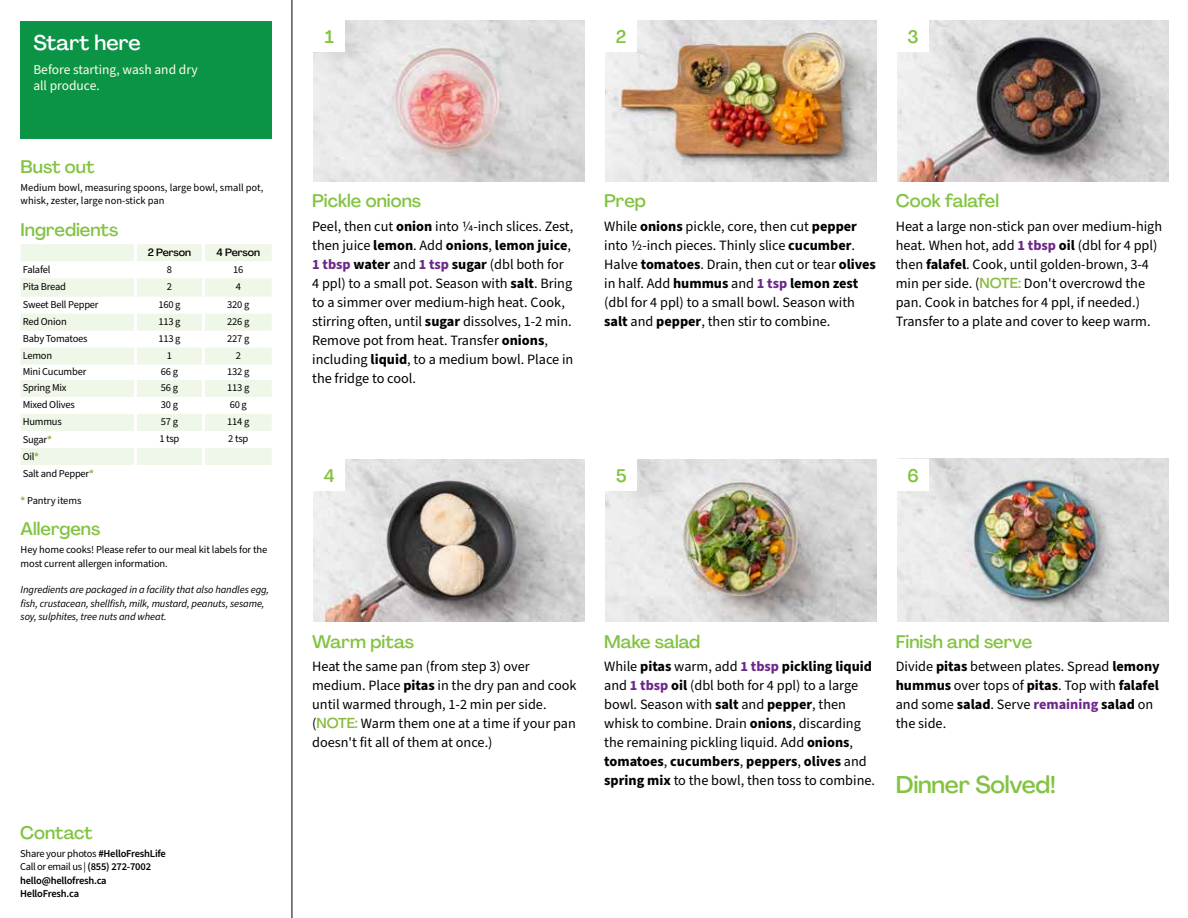
<style>
.page{position:relative;width:1188px;height:918px;background:#fff}
.page>*{position:absolute;margin:0;border:0;box-sizing:border-box;transform-origin:0 0}
.t1{font:500 24px "Agrandir";letter-spacing:-.01em;color:#82c341}
.t2{font:500 21px "Agrandir";color:#fff}
.t3{font:500 18px "Agrandir";color:#82c341}
.t4{font:14.25px/19px "Source Sans Pro";color:#000}
.t5{font:13.5px/16.2px "Source Sans Pro";color:#fffdec}
.t6{font:10.5px/17px "Source Sans Pro";letter-spacing:-.02em;color:#000}
.t7{font:italic 10.5px/13.5px "Source Sans Pro";letter-spacing:-.01em;color:#000}
.t8{font:600 10.5px/13.5px "Source Sans Pro";letter-spacing:-.02em;color:#000}
.t9{font:10.5px/13.5px "Source Sans Pro";color:#000}
.t10{font:500 10.5px "Agrandir";letter-spacing:-.01em;color:#000}
.s1{font-weight:700;color:#8cba42}
.s2{font-weight:400}
.s3{font-weight:700}
.s4{font-weight:700;color:#6c2888}
.s5{font-family:"Agrandir";font-weight:500;color:#8cba42}
</style>
<div class="page">
<hr style="left:292px;top:0;width:1px;height:918px;background:#000">
<svg style="left:21px;top:244px;width:251px;height:221px;fill:#eff7e8"></svg>
<hr style="left:134px;top:244px;width:3px;height:17px;background:#fff">
<hr style="left:202px;top:244px;width:3px;height:17px;background:#fff">
<hr style="left:134px;top:261px;width:3px;height:17px;background:#fff">
<hr style="left:202px;top:261px;width:3px;height:17px;background:#fff">
<hr style="left:134px;top:278px;width:3px;height:19px;background:#fff">
<hr style="left:202px;top:278px;width:3px;height:19px;background:#fff">
<hr style="left:134px;top:297px;width:3px;height:17px;background:#fff">
<hr style="left:202px;top:297px;width:3px;height:17px;background:#fff">
<hr style="left:134px;top:314px;width:3px;height:17px;background:#fff">
<hr style="left:202px;top:314px;width:3px;height:17px;background:#fff">
<hr style="left:134px;top:331px;width:3px;height:17px;background:#fff">
<hr style="left:202px;top:331px;width:3px;height:17px;background:#fff">
<hr style="left:134px;top:348px;width:3px;height:17px;background:#fff">
<hr style="left:202px;top:348px;width:3px;height:17px;background:#fff">
<hr style="left:134px;top:365px;width:3px;height:15px;background:#fff">
<hr style="left:202px;top:365px;width:3px;height:15px;background:#fff">
<hr style="left:134px;top:380px;width:3px;height:17px;background:#fff">
<hr style="left:202px;top:380px;width:3px;height:17px;background:#fff">
<hr style="left:134px;top:397px;width:3px;height:17px;background:#fff">
<hr style="left:202px;top:397px;width:3px;height:17px;background:#fff">
<hr style="left:134px;top:414px;width:3px;height:17px;background:#fff">
<hr style="left:202px;top:414px;width:3px;height:17px;background:#fff">
<hr style="left:134px;top:431px;width:3px;height:17px;background:#fff">
<hr style="left:202px;top:431px;width:3px;height:17px;background:#fff">
<hr style="left:134px;top:448px;width:3px;height:17px;background:#fff">
<hr style="left:202px;top:448px;width:3px;height:17px;background:#fff">
<div style="left:21px;top:21px;width:251px;height:117px;background:#0b9446"></div>
<img style="left:313px;top:459px;width:272px;height:162px">
<div style="left:313px;top:459px;width:32px;height:32px;background:#fff"></div>
<img style="left:605px;top:459px;width:272px;height:162px">
<div style="left:605px;top:459px;width:32px;height:32px;background:#fff"></div>
<img style="left:897px;top:459px;width:272px;height:162px">
<div style="left:897px;top:459px;width:32px;height:32px;background:#fff"></div>
<img style="left:313px;top:20px;width:272px;height:161px">
<div style="left:313px;top:20px;width:32px;height:32px;background:#fff"></div>
<img style="left:605px;top:20px;width:272px;height:161px">
<div style="left:605px;top:20px;width:32px;height:32px;background:#fff"></div>
<img style="left:897px;top:20px;width:272px;height:161px">
<div style="left:897px;top:20px;width:32px;height:32px;background:#fff"></div>
<h2 class="t2" style="left:33px;top:29px;width:109px">Start here</h2>
<p class="t5" style="left:33px;top:62px;width:166px">Before starting, wash and dry all produce.</p>
<p class="t3" style="left:21px;top:156px;width:75px">Bust out</p>
<p class="t9" style="left:21px;top:181px;width:244px">Medium bowl, measuring spoons, large bowl, small pot, whisk, zester, large non-stick pan</p>
<p class="t3" style="left:21px;top:218px;width:99px">Ingredients</p>
<p class="t10" style="left:148px;top:246px;width:45px">2 Person</p>
<p class="t10" style="left:217px;top:246px;width:45px">4 Person</p>
<p class="t6" style="left:23px;top:261px;width:29px">Falafel</p>
<p class="t6" style="left:167px;top:261px;width:7px">8</p>
<p class="t6" style="left:233px;top:261px;width:12px">16</p>
<p class="t6" style="left:23px;top:279px;width:45px">Pita Bread</p>
<p class="t6" style="left:167px;top:279px;width:7px">2</p>
<p class="t6" style="left:236px;top:279px;width:7px">4</p>
<p class="t6" style="left:23px;top:296px;width:77px">Sweet Bell Pepper</p>
<p class="t6" style="left:158px;top:296px;width:24px">160 g</p>
<p class="t6" style="left:227px;top:296px;width:24px">320 g</p>
<p class="t6" style="left:23px;top:313px;width:46px">Red Onion</p>
<p class="t6" style="left:158px;top:313px;width:24px">113 g</p>
<p class="t6" style="left:227px;top:313px;width:24px">226 g</p>
<p class="t6" style="left:23px;top:331px;width:66px">Baby Tomatoes</p>
<p class="t6" style="left:158px;top:331px;width:24px">113 g</p>
<p class="t6" style="left:227px;top:331px;width:24px">227 g</p>
<p class="t6" style="left:23px;top:348px;width:31px">Lemon</p>
<p class="t6" style="left:167px;top:348px;width:7px">1</p>
<p class="t6" style="left:236px;top:348px;width:7px">2</p>
<p class="t6" style="left:23px;top:364px;width:65px">Mini Cucumber</p>
<p class="t6" style="left:161px;top:364px;width:19px">66 g</p>
<p class="t6" style="left:227px;top:364px;width:24px">132 g</p>
<p class="t6" style="left:23px;top:380px;width:45px">Spring Mix</p>
<p class="t6" style="left:161px;top:380px;width:19px">56 g</p>
<p class="t6" style="left:227px;top:380px;width:24px">113 g</p>
<p class="t6" style="left:23px;top:397px;width:54px">Mixed Olives</p>
<p class="t6" style="left:161px;top:397px;width:19px">30 g</p>
<p class="t6" style="left:230px;top:397px;width:19px">60 g</p>
<p class="t6" style="left:23px;top:414px;width:41px">Hummus</p>
<p class="t6" style="left:161px;top:414px;width:19px">57 g</p>
<p class="t6" style="left:227px;top:414px;width:24px">114 g</p>
<p class="t6" style="left:23px;top:431px;width:31px">Sugar<span class="s1">*</span></p>
<p class="t6" style="left:159px;top:431px;width:22px">1 tsp</p>
<p class="t6" style="left:228px;top:431px;width:22px">2 tsp</p>
<p class="t6" style="left:23px;top:448px;width:73px">Oil<span class="s1">*<br></span>Salt and Pepper<span class="s1">*</span></p>
<p class="t6" style="left:21px;top:492px;width:62px"><span class="s1">*</span> Pantry items</p>
<p class="t3" style="left:21px;top:518px;width:81px">Allergens</p>
<p class="t6" style="left:21px;top:543px;width:248px;line-height:13.5px">Hey home cooks! Please refer to our meal kit labels for the most current allergen information.</p>
<p class="t7" style="left:21px;top:584px;width:250px">Ingredients are packaged in a facility that also handles egg, fish, crustacean, shellfish, milk, mustard, peanuts, sesame, soy, sulphites, tree nuts and wheat.</p>
<p class="t3" style="left:20px;top:822px;width:74px">Contact</p>
<p class="t8" style="left:20px;top:847px;width:147px"><span class="s2">Share your photos</span> #HelloFreshLife<br><span class="s2">Call or email us |</span> (855) 272-7002 hello@hellofresh.ca<br>HelloFresh.ca</p>
<p class="t3" style="left:325px;top:26px;width:11px">1</p>
<p class="t3" style="left:616px;top:25px;width:12px">2</p>
<p class="t3" style="left:908px;top:25px;width:13px">3</p>
<p class="t3" style="left:312px;top:190px;width:110px">Pickle onions</p>
<p class="t4" style="left:312px;top:217px;width:263px">Peel, then cut <span class="s3">onion</span> into 1/4-inch slices. Zest, then juice <span class="s3">lemon</span>. Add <span class="s3">onions</span>, <span class="s3">lemon juice</span>, <span class="s4">1 tbsp</span> <span class="s3">water</span> and <span class="s4">1 tsp</span> <span class="s3">sugar</span> (dbl both for 4 ppl) to a small pot. Season with <span class="s3">salt</span>. Bring to a simmer over medium-high heat. Cook, stirring often, until <span class="s3">sugar</span> dissolves, 1-2 min.<br>Remove pot from heat. Transfer <span class="s3">onions</span>, including <span class="s3">liquid</span>, to a medium bowl. Place in the fridge to cool.</p>
<p class="t3" style="left:604px;top:190px;width:43px">Prep</p>
<p class="t4" style="left:604px;top:217px;width:273px">While <span class="s3">onions</span> pickle, core, then cut <span class="s3">pepper </span>into 1/2-inch pieces. Thinly slice <span class="s3">cucumber</span>.<br>Halve <span class="s3">tomatoes</span>. Drain, then cut or tear <span class="s3">olives </span>in half. Add <span class="s3">hummus</span> and <span class="s4">1 tsp</span> <span class="s3">lemon zest </span>(dbl for 4 ppl) to a small bowl. Season with <span class="s3">salt</span> and <span class="s3">pepper</span>, then stir to combine.</p>
<p class="t3" style="left:896px;top:190px;width:105px">Cook falafel</p>
<p class="t4" style="left:896px;top:217px;width:268px">Heat a large non-stick pan over medium-high heat. When hot, add <span class="s4">1 tbsp</span> <span class="s3">oil</span> (dbl for 4 ppl) then <span class="s3">falafel</span>. Cook, until golden-brown, 3-4 min per side. (<span class="s5">NOTE:</span> Don't overcrowd the pan. Cook in batches for 4 ppl, if needed.)<br>Transfer to a plate and cover to keep warm.</p>
<p class="t3" style="left:324px;top:465px;width:12px">4</p>
<p class="t3" style="left:616px;top:465px;width:12px">5</p>
<p class="t3" style="left:907px;top:464px;width:13px">6</p>
<p class="t3" style="left:312px;top:630px;width:103px">Warm pitas</p>
<p class="t4" style="left:312px;top:657px;width:266px">Heat the same pan (from step 3) over medium. Place <span class="s3">pitas</span> in the dry pan and cook until warmed through, 1-2 min per side. (<span class="s5">NOTE:</span> Warm them one at a time if your pan doesn't fit all of them at once.)</p>
<p class="t3" style="left:604px;top:630px;width:98px">Make salad</p>
<p class="t4" style="left:604px;top:657px;width:272px">While <span class="s3">pitas</span> warm, add <span class="s4">1 tbsp</span> <span class="s3">pickling liquid </span>and <span class="s4">1 tbsp</span> <span class="s3">oil</span> (dbl both for 4 ppl) to a large bowl. Season with <span class="s3">salt</span> and <span class="s3">pepper</span>, then whisk to combine. Drain <span class="s3">onions</span>, discarding the remaining pickling liquid. Add <span class="s3">onions</span>, <span class="s3">tomatoes</span>, <span class="s3">cucumbers</span>, <span class="s3">peppers</span>, <span class="s3">olives</span> and <span class="s3">spring mix</span> to the bowl, then toss to combine.</p>
<p class="t3" style="left:896px;top:630px;width:138px">Finish and serve</p>
<p class="t4" style="left:896px;top:657px;width:266px">Divide <span class="s3">pitas</span> between plates. Spread <span class="s3">lemony hummus</span> over tops of <span class="s3">pitas</span>. Top with <span class="s3">falafel </span>and some <span class="s3">salad</span>. Serve <span class="s4">remaining</span> <span class="s3">salad</span> on the side.</p>
<h1 class="t1" style="left:896px;top:770px;width:162px">Dinner Solved!</h1>
</div>
